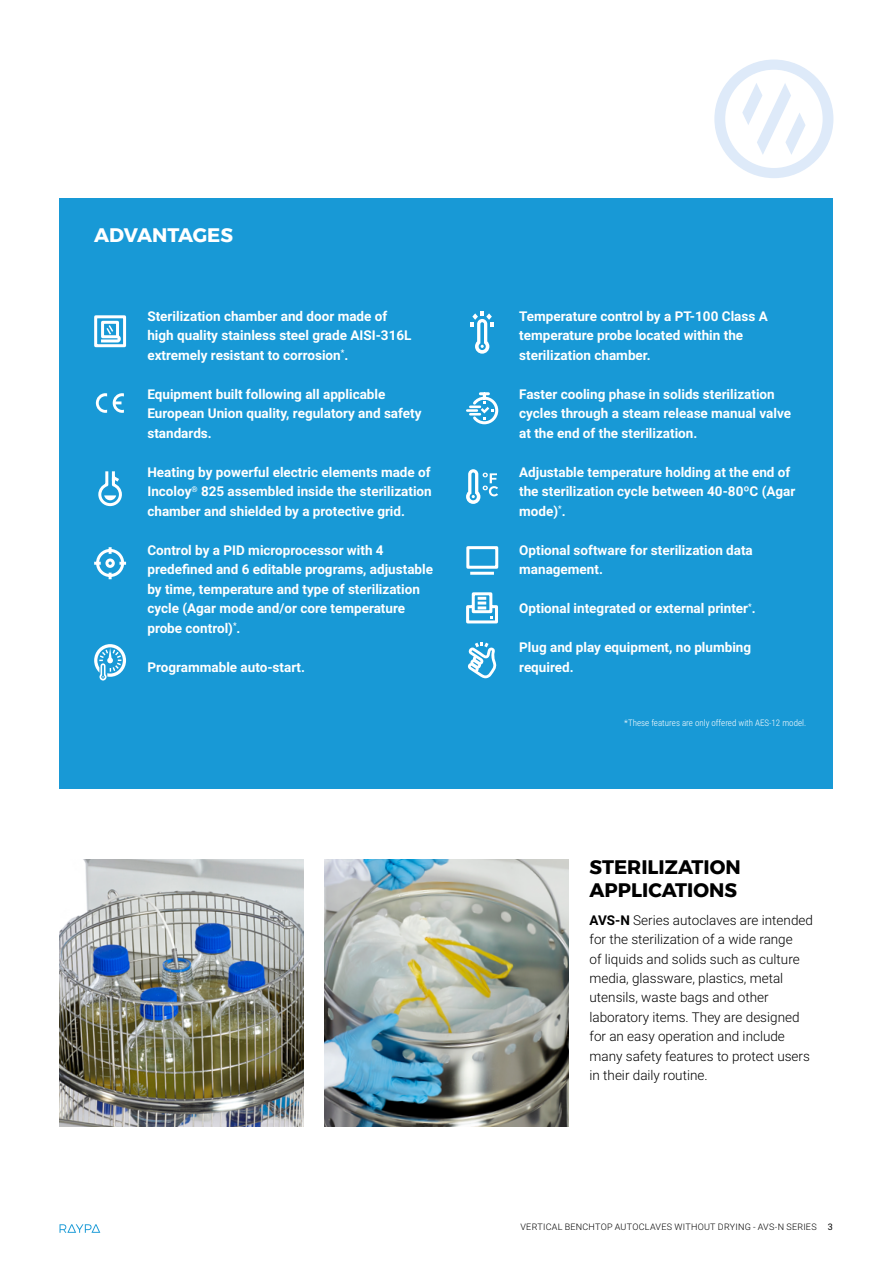
<style>
.page{position:relative;width:893px;height:1263px;background:#fff}
.page>*{position:absolute;margin:0;border:0;box-sizing:border-box;transform-origin:0 0}
.t1{font:700 19.5px/22.4px "Montserrat";color:#000}
.t2{font:700 19.5px "Montserrat";color:#fff}
.t3{font:700 13.5px/19.5px "Roboto";color:#fff}
.t4{font:300 13.5px/19.5px "Roboto";color:#000}
.t5{font:300 9px "Roboto";letter-spacing:.03em;color:#000}
.t6{font:300 9px "Roboto Condensed";color:#fff}
.s1{font-weight:700}
.s2{font-weight:400}
</style>
<div class="page">
<svg style="left:60px;top:1224px;width:40px;height:9px"></svg>
<svg style="left:714px;top:60px;width:119px;height:118px"></svg>
<div style="left:60px;top:198px;width:773px;height:590px;background:#1899d6"></div>
<div style="left:94px;top:315px;width:32px;height:32px;border:3px solid #fff"></div>
<svg style="left:98px;top:320px;width:24px;height:24px"></svg>
<svg style="left:96px;top:393px;width:28px;height:20px"></svg>
<svg style="left:98px;top:471px;width:24px;height:36px"></svg>
<div style="left:96px;top:549px;width:28px;height:28px;border:3px solid #fff;border-radius:50%"></div>
<svg style="left:109px;top:547px;width:3px;height:7px"></svg>
<svg style="left:109px;top:573px;width:3px;height:6px"></svg>
<svg style="left:94px;top:562px;width:7px;height:3px"></svg>
<svg style="left:119px;top:562px;width:7px;height:3px"></svg>
<div style="left:105px;top:558px;width:10px;height:10px;border:3px solid #fff;border-radius:50%"></div>
<svg style="left:94px;top:644px;width:32px;height:36px"></svg>
<svg style="left:466px;top:469px;width:32px;height:35px"></svg>
<svg style="left:466px;top:592px;width:32px;height:32px"></svg>
<svg style="left:467px;top:392px;width:32px;height:33px"></svg>
<svg style="left:466px;top:546px;width:33px;height:29px"></svg>
<svg style="left:470px;top:311px;width:24px;height:43px"></svg>
<svg style="left:468px;top:642px;width:28px;height:36px"></svg>
<img style="left:60px;top:859px;width:243px;height:268px">
<img style="left:325px;top:859px;width:243px;height:268px">
<h1 class="t2" style="left:94px;top:219px;width:140px">ADVANTAGES</h1>
<p class="t3" style="left:147px;top:306px;width:266px">Sterilization chamber and door made of high quality stainless steel grade AISI-316L extremely resistant to corrosion<sup>*</sup>.</p>
<p class="t3" style="left:147px;top:384px;width:276px">Equipment built following all applicable<br>European Union quality, regulatory and safety standards.</p>
<p class="t3" style="left:147px;top:462px;width:286px;text-align:justify">Heating by powerful electric elements made of Incoloy<sup>®</sup> 825 assembled inside the sterilization chamber and shielded by a protective grid.</p>
<p class="t3" style="left:147px;top:540px;width:287px">Control by a PID microprocessor with 4 predefined and 6 editable programs, adjustable by time, temperature and type of sterilization cycle (Agar mode and/or core temperature probe control)<sup>*</sup>.</p>
<p class="t3" style="left:147px;top:657px;width:159px">Programmable auto-start.</p>
<p class="t3" style="left:519px;top:306px;width:250px">Temperature control by a PT-100 Class A temperature probe located within the sterilization chamber.</p>
<p class="t3" style="left:519px;top:384px;width:273px">Faster cooling phase in solids sterilization cycles through a steam release manual valve at the end of the sterilization.</p>
<p class="t3" style="left:519px;top:462px;width:278px">Adjustable temperature holding at the end of the sterilization cycle between 40-80ºC (Agar mode)<sup>*</sup>.</p>
<p class="t3" style="left:519px;top:540px;width:235px">Optional software for sterilization data management.</p>
<p class="t3" style="left:519px;top:598px;width:238px">Optional integrated or external printer<sup>*</sup>.</p>
<p class="t3" style="left:519px;top:637px;width:234px">Plug and play equipment, no plumbing required.</p>
<p class="t6" style="left:624px;top:717px;width:183px">*These features are only offered with AES-12 model.</p>
<h1 class="t1" style="left:589px;top:856px;width:153px">STERILIZATION<br>APPLICATIONS</h1>
<p class="t4" style="left:589px;top:909px;width:225px"><span class="s1">AVS-N</span> Series autoclaves are intended for the sterilization of a wide range<br>of liquids and solids such as culture media, glassware, plastics, metal utensils, waste bags and other laboratory items. They are designed for an easy operation and include many safety features to protect users in their daily routine.</p>
<p class="t5" style="left:520px;top:1220px;width:314px">VERTICAL BENCHTOP AUTOCLAVES WITHOUT DRYING - AVS-N SERIES <span class="s2">3</span></p>
</div>
